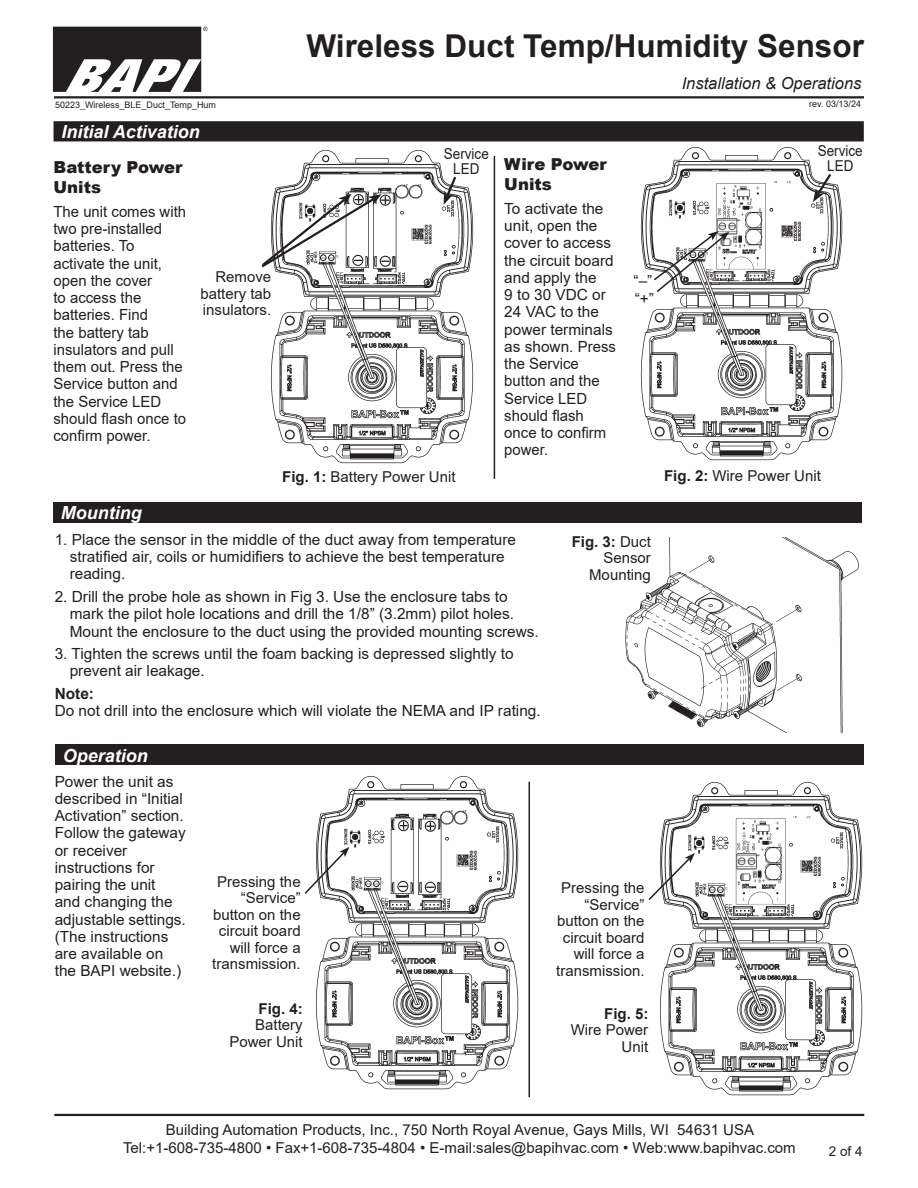
<style>
.page{position:relative;width:918px;height:1188px;background:#fff}
.page>*{position:absolute;margin:0;border:0;box-sizing:border-box;transform-origin:0 0}
.t1{font:700 31.5px "Arial";color:#231f20}
.t2{font:italic 700 18px "Arial";color:#fff}
.t3{font:900 16.5px/19.5px "Arial";color:#231f20}
.t4{font:italic 16.5px "Arial";color:#231f20}
.t5{font:15.3px/17.2px "Arial";color:#231f20}
.t6{font:15px/16.5px "Arial";color:#231f20;text-align:right}
.t7{font:15px/15px "Arial";color:#231f20;text-align:center;scale:.9 1}
.t8{font:700 15px "Arial";color:#231f20}
.t9{font:13.5px "Arial";color:#231f20}
.t10{font:9px "Arial";color:#231f20}
.s1{font-weight:700}
</style>
<div class="page">
<hr style="left:54px;top:1114px;width:810px;height:2px;background:#231f20">
<img style="left:53px;top:27px;width:155px;height:65px">
<hr style="left:54px;top:96px;width:810px;height:2px;background:#231f20">
<img style="left:625px;top:537px;width:234px;height:195px">
<div style="left:54px;top:122px;width:809px;height:19px;background:#231f20"></div>
<div style="left:54px;top:121px;width:810px;height:20px;border:2px solid #231f20"></div>
<div style="left:54px;top:502px;width:808px;height:20px;background:#231f20"></div>
<img style="left:629px;top:140px;width:227px;height:321px">
<img style="left:270px;top:150px;width:204px;height:314px">
<svg style="left:261px;top:194px;width:121px;height:76px"></svg>
<hr style="left:494px;top:156px;width:1px;height:323px;background:#231f20">
<svg style="left:652px;top:231px;width:77px;height:63px"></svg>
<svg style="left:813px;top:171px;width:20px;height:31px"></svg>
<svg style="left:444px;top:174px;width:14px;height:31px"></svg>
<div style="left:56px;top:745px;width:808px;height:20px;background:#231f20"></div>
<img style="left:316px;top:776px;width:214px;height:321px">
<svg style="left:304px;top:847px;width:45px;height:49px"></svg>
<hr style="left:529px;top:782px;width:1px;height:315px;background:#231f20">
<img style="left:660px;top:782px;width:203px;height:314px">
<svg style="left:648px;top:853px;width:47px;height:49px"></svg>
<h1 class="t1" style="left:306px;top:24px;width:559px">Wireless Duct Temp/Humidity Sensor</h1>
<p class="t4" style="left:682px;top:73px;width:181px">Installation &amp; Operations</p>
<p class="t10" style="left:55px;top:98px;width:163px">50223_Wireless_BLE_Duct_Temp_Hum</p>
<p class="t10" style="left:809px;top:98px;width:53px">rev. 03/13/24</p>
<p class="t2" style="left:61px;top:120px;width:140px">Initial Activation</p>
<p class="t3" style="left:54px;top:157px;width:130px">Battery Power<br>Units</p>
<p class="t5" style="left:54px;top:203px;width:134px">The unit comes with two pre-installed batteries. To activate the unit, open the cover<br>to access the batteries. Find<br>the battery tab insulators and pull them out. Press the<br>Service button and the Service LED should flash once to confirm power.</p>
<p class="t6" style="left:200px;top:269px;width:72px;text-align:justify;text-indent:15px">Remove battery tab insulators.</p>
<p class="t2" style="left:61px;top:500px;width:82px">Mounting</p>
<p class="t7" style="left:444px;top:147px;width:52px">Service<br>LED</p>
<p class="t3" style="left:504px;top:154px;width:104px">Wire Power<br>Units</p>
<p class="t5" style="left:504px;top:200px;width:113px">To activate the unit, open the cover to access the circuit board and apply the<br>9 to 30 VDC or<br>24 VAC to the power terminals as shown. Press the Service button and the<br>Service LED should flash once to confirm power.</p>
<p class="t5" style="left:634px;top:271px;width:20px">“–”</p>
<p class="t5" style="left:635px;top:289px;width:21px">“+”</p>
<p class="t7" style="left:818px;top:143px;width:52px">Service<br>LED</p>
<p class="t6" style="left:282px;top:468px;width:175px"><span class="s1">Fig. 1:</span> Battery Power Unit</p>
<p class="t6" style="left:664px;top:467px;width:158px"><span class="s1">Fig. 2:</span> Wire Power Unit</p>
<p class="t5" style="left:70px;top:531px;width:448px;text-indent:-15px">1. Place the sensor in the middle of the duct away from temperature stratified air, coils or humidifiers to achieve the best temperature reading.</p>
<p class="t5" style="left:70px;top:588px;width:471px;text-indent:-15px">2. Drill the probe hole as shown in Fig 3. Use the enclosure tabs to mark the pilot hole locations and drill the 1/8” (3.2mm) pilot holes.<br>Mount the enclosure to the duct using the provided mounting screws.</p>
<p class="t5" style="left:70px;top:645px;width:445px;text-indent:-15px">3. Tighten the screws until the foam backing is depressed slightly to prevent air leakage.</p>
<p class="t5" style="left:55px;top:685px;width:487px"><span class="s1">Note:<br></span>Do not drill into the enclosure which will violate the NEMA and IP rating.</p>
<p class="t2" style="left:63px;top:743px;width:87px">Operation</p>
<p class="t5" style="left:55px;top:773px;width:133px">Power the unit as described in “Initial<br>Activation” section.<br>Follow the gateway or receiver instructions for pairing the unit<br>and changing the adjustable settings. (The instructions are available on the BAPI website.)</p>
<p class="t6" style="left:212px;top:873px;width:90px">Pressing the “Service” button on the circuit board will force a transmission.</p>
<p class="t8" style="left:259px;top:998px;width:46px">Fig. 4:</p>
<p class="t6" style="left:229px;top:1017px;width:75px">Battery<br>Power Unit</p>
<p class="t6" style="left:572px;top:533px;width:81px"><span class="s1">Fig. 3:</span> Duct<br>Sensor<br>Mounting</p>
<p class="t6" style="left:556px;top:879px;width:90px">Pressing the “Service” button on the circuit board will force a transmission.</p>
<p class="t8" style="left:604px;top:1003px;width:46px">Fig. 5:</p>
<p class="t6" style="left:571px;top:1022px;width:79px">Wire Power<br>Unit</p>
<p class="t6" style="left:123px;top:1121px;width:674px;line-height:18px;text-align:center">Building Automation Products, Inc., 750 North Royal Avenue, Gays Mills, WI 54631 USA<br>Tel:+1-608-735-4800 • Fax+1-608-735-4804 • E-mail:sales@bapihvac.com • Web:www.bapihvac.com</p>
<p class="t9" style="left:829px;top:1142px;width:35px">2 of 4</p>
</div>
